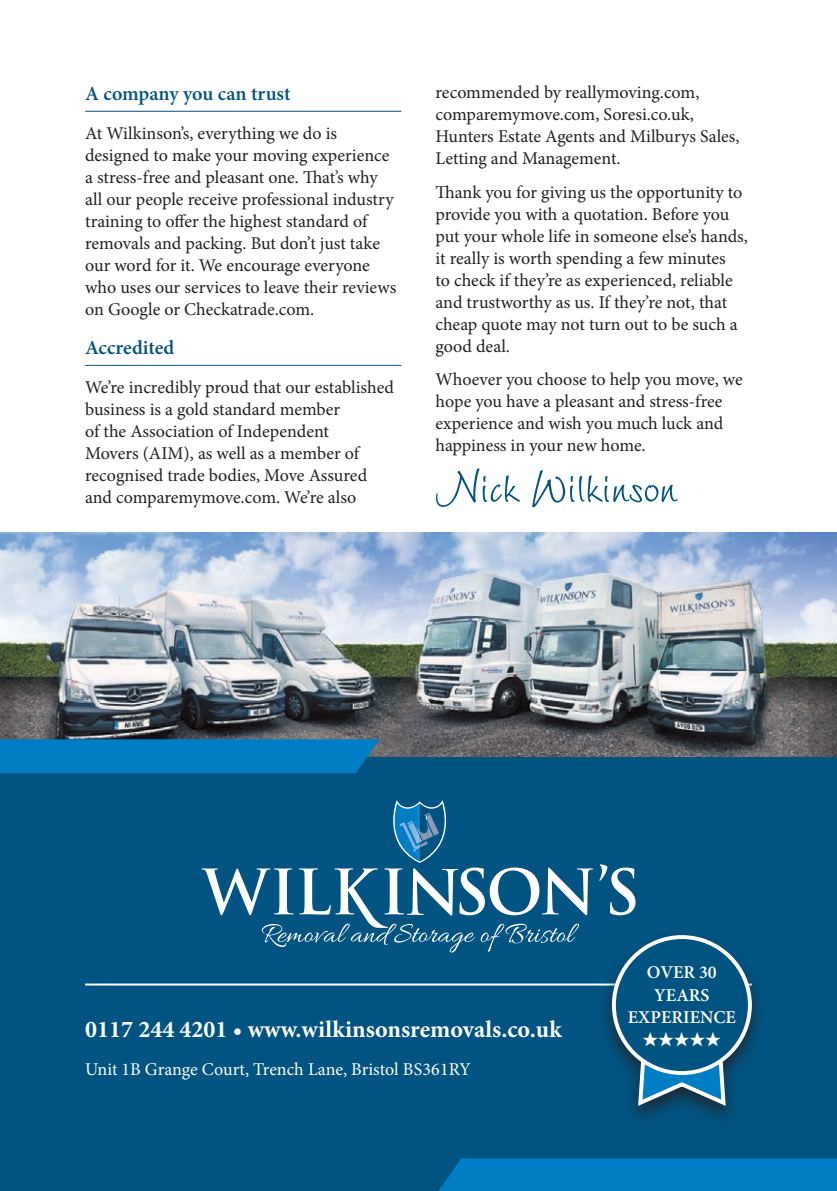
<style>
.page{position:relative;width:837px;height:1191px;background:#fff}
.page>*{position:absolute;margin:0;border:0;box-sizing:border-box;transform-origin:0 0}
.t1{font:62px "Wiesbaden Swing";color:#015381}
.t2{font:700 24px "Minion Pro";color:#fff}
.t3{font:600 20px "Minion Pro";letter-spacing:-.005em;color:#015381}
.t4{font:18px/22px "Minion Pro";letter-spacing:-.005em;color:#231f20}
.t5{font:18px "Minion Pro";letter-spacing:-.005em;color:#fff}
.t6{font:600 18px/22.4px "Minion Pro";color:#fff;text-align:center}
.t7{font:18px "Zapf Dingbats IT Cby BT";color:#fff}
</style>
<div class="page">
<div style="left:0;top:677px;width:836px;height:514px;background:#015381"></div>
<img style="left:0;top:533px;width:836px;height:223px">
<hr style="left:85px;top:983px;width:666px;height:2px;background:#fff">
<svg style="left:599px;top:864px;width:36px;height:51px"></svg>
<svg style="left:201px;top:800px;width:392px;height:152px"></svg>
<img style="left:419px;top:821px;width:8px;height:20px">
<hr style="left:85px;top:111px;width:316px;height:1px;background:#015381">
<hr style="left:85px;top:365px;width:316px;height:1px;background:#015381">
<div style="left:438px;top:1158px;width:398px;height:33px;background:#007ec5"></div>
<div style="left:597px;top:929px;width:168px;height:198px;background:#231f20;opacity:.75"></div>
<svg style="left:635px;top:952px;width:92px;height:157px;background:#3b7fa6"></svg>
<div style="left:613px;top:937px;width:136px;height:136px;background:#015381;border-radius:50%"></div>
<div style="left:611px;top:935px;width:140px;height:140px;border:4px solid #fff;border-radius:50%"></div>
<div style="left:0;top:739px;width:379px;height:34px;background:#007ec5"></div>
<p class="t3" style="left:85px;top:79px;width:207px">A company you can trust</p>
<p class="t4" style="left:85px;top:122px;width:312px">At Wilkinson’s, everything we do is designed to make your moving experience a stress-free and pleasant one. That’s why all our people receive professional industry training to offer the highest standard of removals and packing. But don’t just take our word for it. We encourage everyone who uses our services to leave their reviews on Google or Checkatrade.com.</p>
<p class="t3" style="left:85px;top:333px;width:91px">Accredited</p>
<p class="t4" style="left:85px;top:376px;width:310px">We’re incredibly proud that our established business is a gold standard member<br>of the Association of Independent<br>Movers (AIM), as well as a member of recognised trade bodies, Move Assured and comparemymove.com. We’re also</p>
<p class="t4" style="left:435px;top:81px;width:305px">recommended by reallymoving.com, comparemymove.com, Soresi.co.uk, Hunters Estate Agents and Milburys Sales, Letting and Management.</p>
<p class="t4" style="left:435px;top:181px;width:314px">Thank you for giving us the opportunity to provide you with a quotation. Before you put your whole life in someone else’s hands, it really is worth spending a few minutes<br>to check if they’re as experienced, reliable and trustworthy as us. If they’re not, that cheap quote may not turn out to be such a good deal.</p>
<p class="t4" style="left:435px;top:368px;width:309px">Whoever you choose to help you move, we hope you have a pleasant and stress-free experience and wish you much luck and happiness in your new home.</p>
<h1 class="t1" style="left:435px;top:452px;width:243px">Nick Wilkinson</h1>
<p class="t2" style="left:85px;top:1012px;width:478px">0117 244 4201 • www.wilkinsonsremovals.co.uk</p>
<p class="t5" style="left:85px;top:1057px;width:387px">Unit 1B Grange Court, Trench Lane, Bristol BS361RY</p>
<p class="t6" style="left:627px;top:961px;width:109px">OVER 30<br>YEARS<br>EXPERIENCE</p>
<p class="t7" style="left:642px;top:1030px;width:80px">★★★★★</p>
</div>
